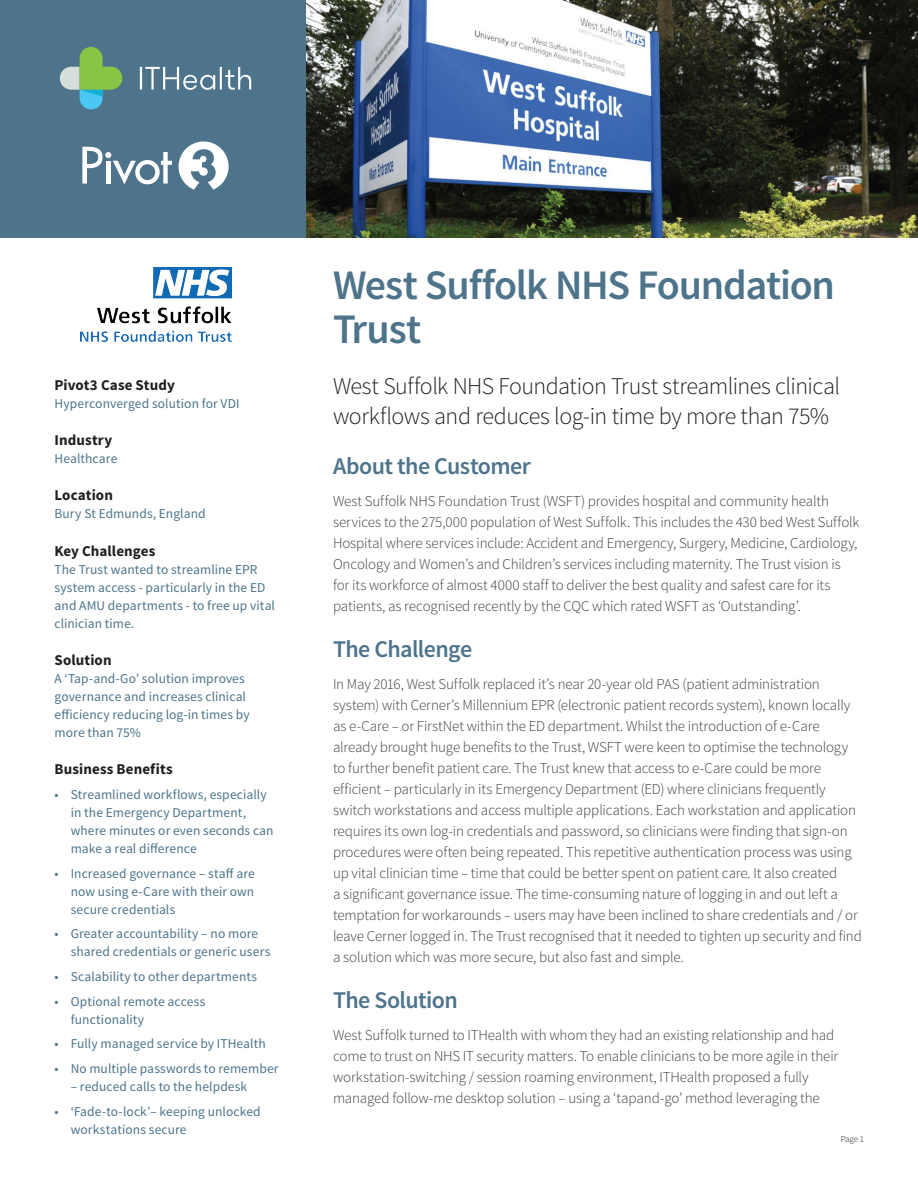
<style>
.page{position:relative;width:918px;height:1188px;background:#fff}
.page>*{position:absolute;margin:0;border:0;box-sizing:border-box;transform-origin:0 0}
.t1{font:600 42px/45px "Source Sans Pro";letter-spacing:-.03em;color:#4d748b}
.t2{font:300 24px/30px "Source Sans Pro";letter-spacing:-.02em;color:#231f20}
.t3{font:600 24px "Source Sans Pro";letter-spacing:-.025em;color:#4e748b}
.t4{font:300 15px/21px "Source Sans Pro";letter-spacing:-.01em;color:#3e3e3f}
.t5{font:700 15px "Source Sans Pro";letter-spacing:.005em;color:#231f20}
.t6{font:13.5px/18px "Source Sans Pro";letter-spacing:.005em;color:#4e748b}
.t7{font:300 9px "Source Sans Pro";color:#231f20}
</style>
<div class="page">
<div style="left:0;top:0;width:306px;height:238px;background:#4d748b"></div>
<img style="left:306px;top:0;width:612px;height:238px">
<img style="left:80px;top:267px;width:151px;height:75px">
<svg style="left:140px;top:67px;width:111px;height:23px"></svg>
<svg style="left:60px;top:47px;width:62px;height:62px"></svg>
<svg style="left:179px;top:141px;width:50px;height:49px"></svg>
<svg style="left:82px;top:147px;width:90px;height:37px"></svg>
<p class="t5" style="left:55px;top:375px;width:122px">Pivot3 Case Study</p>
<p class="t6" style="left:55px;top:395px;width:187px">Hyperconverged solution for VDI</p>
<p class="t5" style="left:55px;top:431px;width:59px">Industry</p>
<p class="t6" style="left:55px;top:450px;width:64px">Healthcare</p>
<p class="t5" style="left:55px;top:486px;width:60px">Location</p>
<p class="t6" style="left:55px;top:505px;width:153px">Bury St Edmunds, England</p>
<p class="t5" style="left:55px;top:541px;width:102px">Key Challenges</p>
<p class="t6" style="left:55px;top:560px;width:222px">The Trust wanted to streamline EPR system access - particularly in the ED and AMU departments - to free up vital clinician time.</p>
<p class="t5" style="left:55px;top:650px;width:59px">Solution</p>
<p class="t6" style="left:55px;top:670px;width:197px">A ‘Tap-and-Go’ solution improves governance and increases clinical efficiency reducing log-in times by more than 75%</p>
<p class="t5" style="left:55px;top:759px;width:120px">Business Benefits</p>
<p class="t6" style="left:71px;top:786px;width:204px;text-indent:-16px">• Streamlined workflows, especially in the Emergency Department, where minutes or even seconds can make a real difference</p>
<p class="t6" style="left:71px;top:864px;width:186px;text-align:justify;text-indent:-16px">• Increased governance – staff are now using e-Care with their own secure credentials</p>
<p class="t6" style="left:71px;top:925px;width:201px;text-indent:-16px">• Greater accountability – no more shared credentials or generic users</p>
<p class="t6" style="left:55px;top:968px;width:204px">• Scalability to other departments</p>
<p class="t6" style="left:71px;top:993px;width:136px;text-indent:-16px">• Optional remote access functionality</p>
<p class="t6" style="left:55px;top:1035px;width:213px">• Fully managed service by ITHealth</p>
<p class="t6" style="left:55px;top:1060px;width:226px">• No multiple passwords to remember</p>
<p class="t6" style="left:71px;top:1078px;width:178px">– reduced calls to the helpdesk</p>
<p class="t6" style="left:71px;top:1103px;width:192px;text-indent:-16px">• ‘Fade-to-lock’– keeping unlocked workstations secure</p>
<h1 class="t1" style="left:333px;top:263px;width:504px">West Suffolk NHS Foundation<br>Trust</h1>
<h2 class="t2" style="left:333px;top:371px;width:509px">West Suffolk NHS Foundation Trust streamlines clinical workflows and reduces log-in time by more than 75%</h2>
<h2 class="t3" style="left:333px;top:451px;width:199px">About the Customer</h2>
<p class="t4" style="left:333px;top:490px;width:528px">West Suffolk NHS Foundation Trust (WSFT) provides hospital and community health services to the 275,000 population of West Suffolk. This includes the 430 bed West Suffolk Hospital where services include: Accident and Emergency, Surgery, Medicine, Cardiology, Oncology and Women’s and Children’s services including maternity. The Trust vision is for its workforce of almost 4000 staff to deliver the best quality and safest care for its patients, as recognised recently by the CQC which rated WSFT as ‘Outstanding’.</p>
<h2 class="t3" style="left:333px;top:634px;width:141px">The Challenge</h2>
<p class="t4" style="left:333px;top:673px;width:531px">In May 2016, West Suffolk replaced it’s near 20-year old PAS (patient administration system) with Cerner’s Millennium EPR (electronic patient records system), known locally as e-Care – or FirstNet within the ED department. Whilst the introduction of e-Care already brought huge benefits to the Trust, WSFT were keen to optimise the technology to further benefit patient care. The Trust knew that access to e-Care could be more efficient – particularly in its Emergency Department (ED) where clinicians frequently switch workstations and access multiple applications. Each workstation and application requires its own log-in credentials and password, so clinicians were finding that sign-on procedures were often being repeated. This repetitive authentication process was using up vital clinician time – time that could be better spent on patient care. It also created<br>a significant governance issue. The time-consuming nature of logging in and out left a temptation for workarounds – users may have been inclined to share credentials and / or leave Cerner logged in. The Trust recognised that it needed to tighten up security and find a solution which was more secure, but also fast and simple.</p>
<h2 class="t3" style="left:333px;top:985px;width:126px">The Solution</h2>
<p class="t4" style="left:333px;top:1024px;width:507px">West Suffolk turned to ITHealth with whom they had an existing relationship and had come to trust on NHS IT security matters. To enable clinicians to be more agile in their workstation-switching / session roaming environment, ITHealth proposed a fully managed follow-me desktop solution – using a ‘tapand-go’ method leveraging the</p>
<p class="t7" style="left:841px;top:1133px;width:25px">Page 1</p>
</div>
